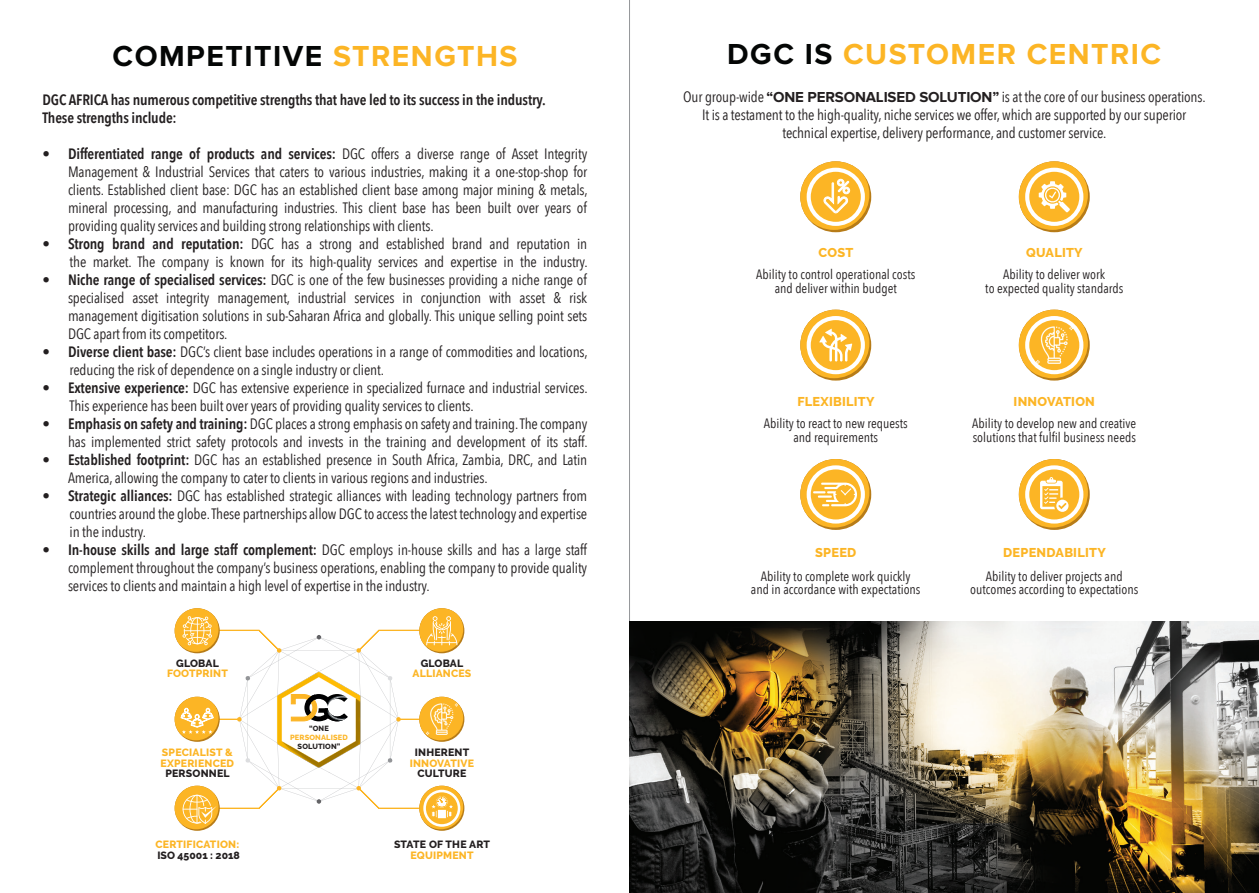
<style>
.page{position:relative;width:1259px;height:893px;background:#fff}
.page>*{position:absolute;margin:0;border:0;box-sizing:border-box;transform-origin:0 0}
.t1{font:700 30px "Proxima Nova";letter-spacing:.05em;color:#fcb525}
.t2{font:700 30px "Proxima Nova";letter-spacing:.05em;color:#040605}
.t3{font:15px/18px "Avenir Next Condensed";letter-spacing:-.01em;color:#231f20}
.t4{font:600 15px "Avenir Next Condensed";letter-spacing:-.01em;color:#231f20}
.t5{font:13.5px "Avenir Next Condensed";color:#231f20}
.t6{font:800 12.75px "Raleway";letter-spacing:.02em;color:#fcb525}
.t7{font:800 10.5px "Raleway";letter-spacing:.02em;color:#fcb525}
.t8{font:800 10.5px/10.5px "Raleway";letter-spacing:.02em;color:#231f20;text-align:center}
.t9{font:800 10.5px "Raleway";color:#231f20}
.t10{font:800 7.5px/9px "Raleway";letter-spacing:.02em;color:#fcb525;text-align:center}
.t11{font:800 7.5px "Raleway";color:#231f20}
.s1{color:#fcb525}
.s2{font-weight:400}
.s3{font-weight:600}
.s4{color:#231f20}
.s5{color:#040605}
.s6{font-family:"Proxima Nova";font-weight:700}
</style>
<div class="page">
<hr style="left:629px;top:0;width:1px;height:893px;background:#939598">
<img style="left:629px;top:621px;width:630px;height:272px">
<svg style="left:1019px;top:310px;width:69px;height:68px"></svg>
<svg style="left:1027px;top:318px;width:54px;height:54px"></svg>
<div style="left:1025px;top:316px;width:58px;height:58px;border:4px solid #fff;border-radius:50%"></div>
<img style="left:1036px;top:327px;width:36px;height:36px">
<svg style="left:800px;top:310px;width:69px;height:68px"></svg>
<svg style="left:800px;top:459px;width:69px;height:69px"></svg>
<svg style="left:800px;top:161px;width:69px;height:69px"></svg>
<svg style="left:1019px;top:161px;width:69px;height:69px"></svg>
<svg style="left:1019px;top:459px;width:69px;height:69px"></svg>
<svg style="left:175px;top:608px;width:288px;height:221px"></svg>
<p class="t2" style="left:113px;top:39px;width:406px">COMPETITIVE <span class="s1">STRENGTHS</span></p>
<p class="t4" style="left:43px;top:87px;width:505px">DGC AFRICA has numerous competitive strengths that have led to its success in the industry.</p>
<p class="t4" style="left:43px;top:105px;width:136px">These strengths include:</p>
<p class="t4" style="left:43px;top:141px;width:546px">• Differentiated range of products and services: <span class="s2">DGC offers a diverse range of Asset Integrity</span></p>
<p class="t3" style="left:68px;top:162px;width:521px">Management &amp; Industrial Services that caters to various industries, making it a one-stop-shop for</p>
<p class="t3" style="left:68px;top:180px;width:521px">clients. Established client base: DGC has an established client base among major mining &amp; metals,</p>
<p class="t3" style="left:68px;top:198px;width:520px">mineral processing, and manufacturing industries. This client base has been built over years of</p>
<p class="t3" style="left:68px;top:216px;width:367px">providing quality services and building strong relationships with clients.</p>
<p class="t3" style="left:43px;top:234px;width:547px;text-align:right"><span class="s3">• Strong brand and reputation:</span> DGC has a strong and established brand and reputation in the market. The company is known for its high-quality services and expertise in the industry.</p>
<p class="t3" style="left:43px;top:270px;width:546px"><span class="s3">• Niche range of specialised services:</span> DGC is one of the few businesses providing a niche range of</p>
<p class="t3" style="left:68px;top:288px;width:521px">specialised asset integrity management, industrial services in conjunction with asset &amp; risk</p>
<p class="t3" style="left:68px;top:306px;width:521px">management digitisation solutions in sub-Saharan Africa and globally. This unique selling point sets</p>
<p class="t3" style="left:68px;top:324px;width:161px">DGC apart from its competitors.</p>
<p class="t3" style="left:70px;top:342px;width:520px;text-indent:-27px"><span class="s3">• Diverse client base:</span> DGC’s client base includes operations in a range of commodities and locations, reducing the risk of dependence on a single industry or client.</p>
<p class="t3" style="left:70px;top:378px;width:520px;text-indent:-27px"><span class="s3">• Extensive experience:</span> DGC has extensive experience in specialized furnace and industrial services.<br>This experience has been built over years of providing quality services to clients.</p>
<p class="t3" style="left:43px;top:414px;width:546px"><span class="s3">• Emphasis on safety and training:</span> DGC places a strong emphasis on safety and training. The company</p>
<p class="t3" style="left:68px;top:432px;width:521px">has implemented strict safety protocols and invests in the training and development of its staff.</p>
<p class="t3" style="left:43px;top:450px;width:546px"><span class="s3">• Established footprint:</span> DGC has an established presence in South Africa, Zambia, DRC, and Latin</p>
<p class="t3" style="left:68px;top:468px;width:421px">America, allowing the company to cater to clients in various regions and industries.</p>
<p class="t3" style="left:70px;top:486px;width:519px;text-align:justify;text-indent:-27px"><span class="s3">• Strategic alliances:</span> DGC has established strategic alliances with leading technology partners from countries around the globe. These partnerships allow DGC to access the latest technology and expertise in the industry.</p>
<p class="t3" style="left:43px;top:540px;width:546px"><span class="s3">• In-house skills and large staff complement:</span> DGC employs in-house skills and has a large staff</p>
<p class="t3" style="left:68px;top:558px;width:521px">complement throughout the company’s business operations, enabling the company to provide quality</p>
<p class="t3" style="left:68px;top:576px;width:363px">services to clients and maintain a high level of expertise in the industry.</p>
<p class="t8" style="left:176px;top:658px;width:44px">GLOBAL</p>
<p class="t7" style="left:167px;top:668px;width:62px">FOOTPRINT</p>
<p class="t8" style="left:421px;top:658px;width:44px">GLOBAL</p>
<p class="t7" style="left:412px;top:668px;width:60px">ALLIANCES</p>
<p class="t7" style="left:162px;top:746px;width:72px">SPECIALIST &amp;</p>
<p class="t7" style="left:161px;top:757px;width:75px">EXPERIENCED</p>
<p class="t8" style="left:165px;top:768px;width:66px">PERSONNEL</p>
<p class="t11" style="left:309px;top:724px;width:21px">“ONE</p>
<p class="t10" style="left:290px;top:733px;width:59px">PERSONALISED<br><span class="s4">SOLUTION”</span></p>
<p class="t8" style="left:415px;top:747px;width:56px">INHERENT</p>
<p class="t7" style="left:410px;top:757px;width:66px">INNOVATIVE</p>
<p class="t8" style="left:417px;top:768px;width:50px">CULTURE</p>
<p class="t7" style="left:155px;top:839px;width:85px">CERTIFICATION:</p>
<p class="t9" style="left:157px;top:849px;width:84px">ISO 45001 : 2018</p>
<p class="t8" style="left:394px;top:840px;width:98px">STATE OF THE ART<br><span class="s1">EQUIPMENT</span></p>
<p class="t1" style="left:727px;top:36px;width:435px"><span class="s5">DGC IS</span> CUSTOMER CENTRIC</p>
<p class="t3" style="left:683px;top:87px;width:524px">Our group-wide <span class="s6">“ONE PERSONALISED SOLUTION”</span> is at the core of our business operations.</p>
<p class="t3" style="left:702px;top:105px;width:486px">It is a testament to the high-quality, niche services we offer, which are supported by our superior</p>
<p class="t3" style="left:782px;top:123px;width:326px">technical expertise, delivery performance, and customer service.</p>
<p class="t6" style="left:818px;top:245px;width:36px">COST</p>
<p class="t6" style="left:1026px;top:245px;width:58px">QUALITY</p>
<p class="t5" style="left:756px;top:263px;width:161px">Ability to control operational costs</p>
<p class="t5" style="left:775px;top:276px;width:124px">and deliver within budget</p>
<p class="t5" style="left:1003px;top:263px;width:103px">Ability to deliver work</p>
<p class="t5" style="left:985px;top:276px;width:139px">to expected quality standards</p>
<p class="t6" style="left:797px;top:394px;width:79px">FLEXIBILITY</p>
<p class="t5" style="left:764px;top:412px;width:145px">Ability to react to new requests</p>
<p class="t5" style="left:793px;top:425px;width:86px">and requirements</p>
<p class="t6" style="left:815px;top:545px;width:43px">SPEED</p>
<p class="t5" style="left:761px;top:565px;width:151px">Ability to complete work quickly</p>
<p class="t5" style="left:751px;top:578px;width:171px">and in accordance with expectations</p>
<p class="t6" style="left:1013px;top:394px;width:83px">INNOVATION</p>
<p class="t5" style="left:972px;top:412px;width:165px">Ability to develop new and creative</p>
<p class="t5" style="left:972px;top:425px;width:165px">solutions that fulfil business needs</p>
<p class="t6" style="left:1003px;top:545px;width:104px">DEPENDABILITY</p>
<p class="t5" style="left:986px;top:565px;width:138px">Ability to deliver projects and</p>
<p class="t5" style="left:970px;top:578px;width:170px">outcomes according to expectations</p>
</div>
